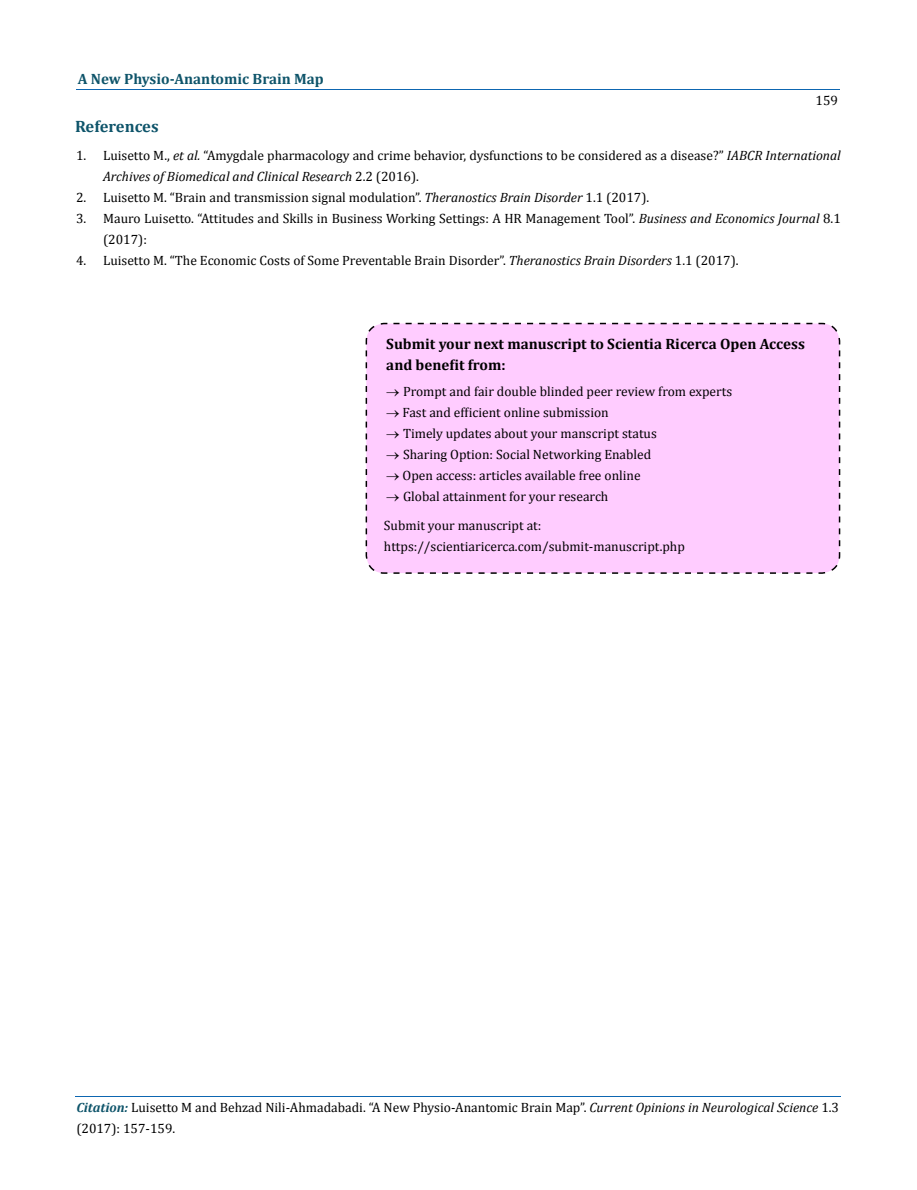
<style>
.page{position:relative;width:917px;height:1190px;background:#fff}
.page>*{position:absolute;margin:0;border:0;box-sizing:border-box;transform-origin:0 0}
.t1{font:700 16.5px "Cambria";color:#0e546a}
.t2{font:700 15px/21px "Cambria";color:#000}
.t3{font:700 15px "Cambria";color:#0e546a}
.t4{font:13.5px/21px "Cambria";color:#000}
.s1{font-style:italic}
.s2{font-weight:700;font-style:italic;font-size:13.35px;color:#0e546a}
</style>
<div class="page">
<hr style="left:76px;top:89px;width:764px;height:1px;background:#0d66b1">
<hr style="left:75px;top:1096px;width:765px;height:1px;background:#0d66b1">
<div style="left:365px;top:322px;width:476px;height:252px;background:#fcf"></div>
<p class="t3" style="left:78px;top:70px;width:247px">A New Physio-Anantomic Brain Map</p>
<p class="t1" style="left:75px;top:117px;width:85px">References</p>
<p class="t4" style="left:815px;top:90px;width:24px">159</p>
<p class="t4" style="left:103px;top:144px;width:739px;text-indent:-27px">1. Luisetto M., <span class="s1">et al.</span> “Amygdale pharmacology and crime behavior, dysfunctions to be considered as a disease?” <span class="s1">IABCR International<br>Archives of Biomedical and Clinical Research</span> 2.2 (2016).</p>
<p class="t4" style="left:76px;top:186px;width:574px">2. Luisetto M. “Brain and transmission signal modulation”. <span class="s1">Theranostics Brain Disorder</span> 1.1 (2017).</p>
<p class="t4" style="left:103px;top:207px;width:739px;text-indent:-27px">3. Mauro Luisetto. “Attitudes and Skills in Business Working Settings: A HR Management Tool”. <span class="s1">Business and Economics Journal</span> 8.1 (2017):</p>
<p class="t4" style="left:76px;top:250px;width:664px">4. Luisetto M. “The Economic Costs of Some Preventable Brain Disorder”. <span class="s1">Theranostics Brain Disorders</span> 1.1 (2017).</p>
<p class="t2" style="left:386px;top:333px;width:420px">Submit your next manuscript to Scientia Ricerca Open Access and benefit from:</p>
<p class="t4" style="left:386px;top:380px;width:347px">→ Prompt and fair double blinded peer review from experts</p>
<p class="t4" style="left:386px;top:401px;width:224px">→ Fast and efficient online submission</p>
<p class="t4" style="left:386px;top:422px;width:272px">→ Timely updates about your manscript status</p>
<p class="t4" style="left:386px;top:443px;width:266px">→ Sharing Option: Social Networking Enabled</p>
<p class="t4" style="left:386px;top:464px;width:256px">→ Open access: articles available free online</p>
<p class="t4" style="left:384px;top:481px;width:226px;line-height:29.4px">→ Global attainment for your research<br>Submit your manuscript at:</p>
<p class="t4" style="left:384px;top:536px;width:302px">https://scientiaricerca.com/submit-manuscript.php</p>
<p class="t4" style="left:76px;top:1096px;width:764px"><span class="s2">Citation:</span> Luisetto M and Behzad Nili-Ahmadabadi. “A New Physio-Anantomic Brain Map”. <span class="s1">Current Opinions in Neurological Science</span> 1.3 (2017): 157-159.</p>
</div>
